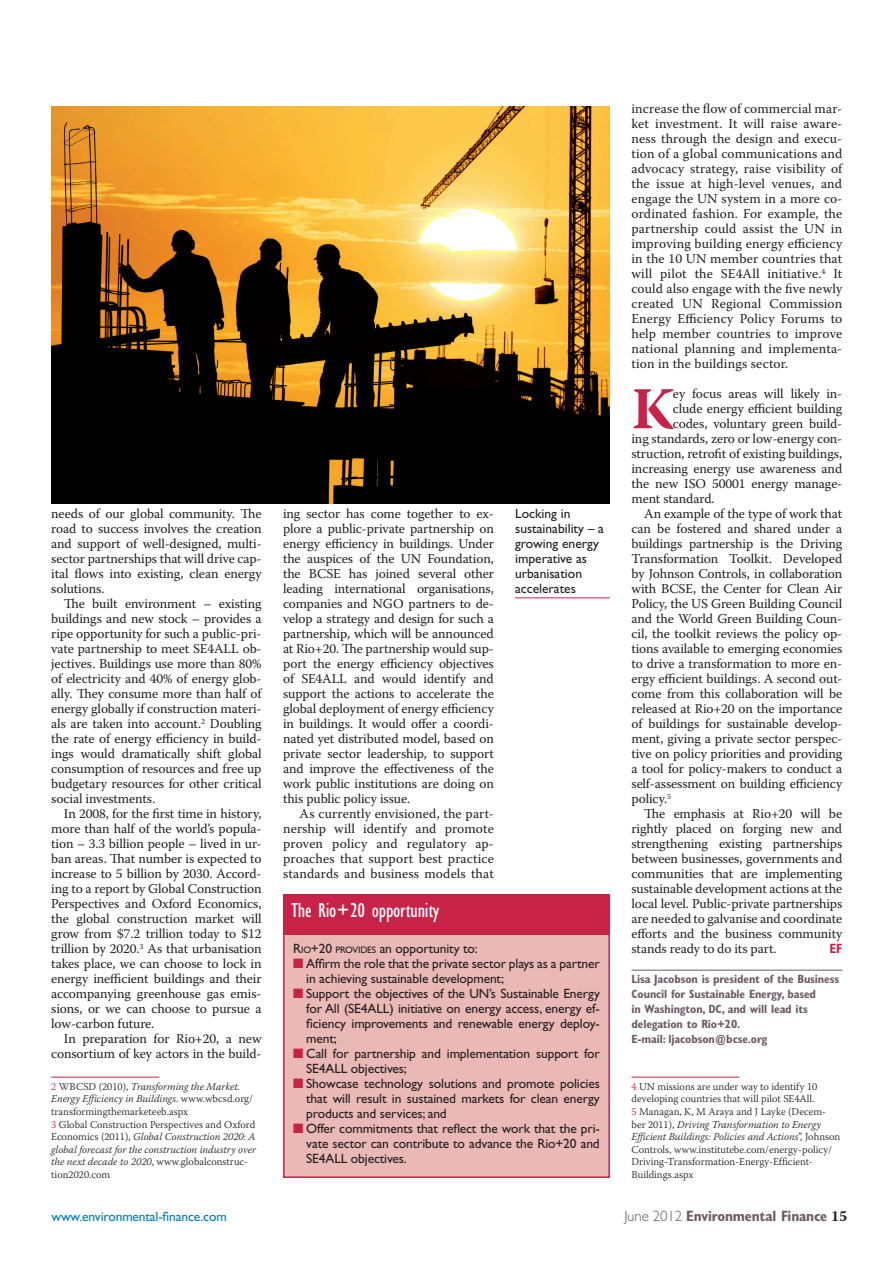
<style>
.page{position:relative;width:893px;height:1263px;background:#fff}
.page>*{position:absolute;margin:0;border:0;box-sizing:border-box;transform-origin:0 0}
._03_feature_body_tex{font:700 58.95px "Warnock Pro";color:#c82249}
._14_box_heading{font:condensed 21px "Gill Sans Std";letter-spacing:-.01em;color:#fff}
.t1{font:700 condensed 15px "Gill Sans Std";letter-spacing:-.01em;color:#6c5a64}
._01_feature_body_tex{font:13.5px/15px "Warnock Pro";letter-spacing:-.01em;color:#231f20;text-align:justify}
._15_box_text{font:13.5px/15px "Gill Sans Std";letter-spacing:-.01em;color:#231f20;text-align:justify}
._03_feature_body_tex-2{font:13.5px "Warnock Pro";letter-spacing:-.01em;color:#231f20}
._05_caption{font:13.5px/15px "Gill Sans Std";color:#231f20}
.t2{font:13.5px "Gill Sans Std";letter-spacing:-.01em;color:#007cb7}
._01_feature_body_tex-2{font:700 condensed 13.5px "Gill Sans Std";color:#c82249}
._13_feature_biodata{font:700 condensed 12px/15px "Gill Sans Std";letter-spacing:-.01em;color:#6c5a64}
._11_feature_footnote{font:300 10.5px/12.6px "Warnock Pro";color:#231f20}
.s1{color:#c82249}
.s2{font-style:italic}
.s3{font-style:inherit}
.s4{font-size:9.45px}
.s5{font-weight:300;font-stretch:normal}
.s6{font-family:"Warnock Pro";font-stretch:normal;color:#231f20}
</style>
<div class="page">
<hr style="left:51px;top:1077px;width:108px;height:1px;background:#c82249">
<hr style="left:631px;top:970px;width:211px;height:1px;background:#6c5a64">
<hr style="left:631px;top:1077px;width:108px;height:1px;background:#c82249">
<div style="left:284px;top:926px;width:325px;height:251px;background:#ebb9b5"></div>
<div style="left:283px;top:925px;width:327px;height:253px;border:2px solid #c82249"></div>
<div style="left:283px;top:894px;width:327px;height:41px;background:#c82249"></div>
<img style="left:51px;top:106px;width:559px;height:398px">
<hr style="left:515px;top:597px;width:95px;height:1px;background:#c82249">
<p class="_01_feature_body_tex" style="left:51px;top:506px;width:212px">needs of our global community. The road to success involves the creation and support of well-designed, multi&shy;sector partnerships that will drive cap&shy;ital flows into existing, clean energy solutions.</p>
<p class="_01_feature_body_tex" style="left:51px;top:596px;width:212px;text-indent:13px">The built environment – existing buildings and new stock – provides a ripe opportunity for such a public-pri&shy;vate partnership to meet SE4ALL ob&shy;jectives. Buildings use more than 80% of electricity and 40% of energy glob&shy;ally. They consume more than half of energy globally if construction materi&shy;als are taken into account.<sup>2</sup> Doubling the rate of energy efficiency in build&shy;ings would dramatically shift global consumption of resources and free up budgetary resources for other critical social investments.</p>
<p class="_01_feature_body_tex" style="left:51px;top:806px;width:212px;text-indent:13px">In 2008, for the first time in history, more than half of the world’s popula&shy;tion – 3.3 billion people – lived in ur&shy;ban areas. That number is expected to increase to 5 billion by 2030. Accord&shy;ing to a report by Global Construction Perspectives and Oxford Economics, the global construction market will grow from $7.2 trillion today to $12 trillion by 2020.<sup>3</sup> As that urbanisation takes place, we can choose to lock in energy inefficient buildings and their accompanying greenhouse gas emis&shy;sions, or we can choose to pursue a low-carbon future.</p>
<p class="_01_feature_body_tex" style="left:51px;top:1031px;width:212px;text-align:right">In preparation for Rio+20, a new consortium of key actors in the build-</p>
<p class="_11_feature_footnote" style="left:51px;top:1080px;width:203px"><span class="s1">2</span> WBCSD (2010), <span class="s2">Transforming the Market.<br>Energy Efficiency in Buildings</span>. www.wbcsd.org/ transformingthemarketeeb.aspx</p>
<p class="_11_feature_footnote" style="left:51px;top:1117px;width:206px"><span class="s1">3</span> Global Construction Perspectives and Oxford Economics (2011), <span class="s2">Global Construction 2020: A global forecast for the construction industry over the next decade to 2020</span>, www.globalconstruc&shy;tion2020.com</p>
<p class="_01_feature_body_tex" style="left:283px;top:506px;width:212px">ing sector has come together to ex&shy;plore a public-private partnership on energy efficiency in buildings. Under the auspices of the UN Foundation, the BCSE has joined several other leading international organisations, companies and NGO partners to de&shy;velop a strategy and design for such a partnership, which will be announced at Rio+20. The partnership would sup&shy;port the energy efficiency objectives of SE4ALL and would identify and support the actions to accelerate the global deployment of energy efficiency in buildings. It would offer a coordi&shy;nated yet distributed model, based on private sector leadership, to support and improve the effectiveness of the work public institutions are doing on this public policy issue.</p>
<p class="_01_feature_body_tex" style="left:283px;top:806px;width:212px;text-indent:16px">As currently envisioned, the part&shy;nership will identify and promote proven policy and regulatory ap&shy;proaches that support best practice standards and business models that</p>
<p class="_14_box_heading" style="left:292px;top:899px;width:149px">The Rio+20 opportunity</p>
<p class="_05_caption" style="left:515px;top:506px;width:90px">Locking in sustainability – a growing energy imperative as urbanisation accelerates</p>
<p class="_15_box_text" style="left:293px;top:941px;width:186px"><span class="s3">R</span><span class="s4">IO</span><span class="s3">+20</span> <span class="s4">PROVIDES</span> an opportunity to:</p>
<p class="_15_box_text" style="left:306px;top:956px;width:295px;text-indent:-13px"><span class="s1">■</span> Affirm the role that the private sector plays as a partner in achieving sustainable development;</p>
<p class="_15_box_text" style="left:306px;top:986px;width:295px;text-indent:-13px"><span class="s1">■</span> Support the objectives of the UN’s Sustainable Energy for All (SE4ALL) initiative on energy access, energy ef&shy;ficiency improvements and renewable energy deploy&shy;ment;</p>
<p class="_15_box_text" style="left:306px;top:1046px;width:295px;text-indent:-13px"><span class="s1">■</span> Call for partnership and implementation support for<br>SE4ALL objectives;</p>
<p class="_15_box_text" style="left:306px;top:1076px;width:295px;text-indent:-13px"><span class="s1">■</span> Showcase technology solutions and promote policies that will result in sustained markets for clean energy products and services; and</p>
<p class="_15_box_text" style="left:306px;top:1121px;width:295px;text-indent:-13px"><span class="s1">■</span> Offer commitments that reflect the work that the pri&shy;vate sector can contribute to advance the Rio+20 and SE4ALL objectives.</p>
<p class="_01_feature_body_tex" style="left:631px;top:101px;width:212px">increase the flow of commercial mar&shy;ket investment. It will raise aware&shy;ness through the design and execu&shy;tion of a global communications and advocacy strategy, raise visibility of the issue at high-level venues, and engage the UN system in a more co&shy;ordinated fashion. For example, the partnership could assist the UN in improving building energy efficiency in the 10 UN member countries that will pilot the SE4All initiative.<sup>4</sup> It could also engage with the five newly created UN Regional Commission Energy Efficiency Policy Forums to help member countries to improve national planning and implementa&shy;tion in the buildings sector.</p>
<p class="_03_feature_body_tex" style="left:631px;top:373px;width:44px">K</p>
<p class="_03_feature_body_tex-2" style="left:673px;top:386px;width:171px">ey focus areas will likely in-</p>
<p class="_03_feature_body_tex-2" style="left:673px;top:401px;width:171px">clude energy efficient building</p>
<p class="_03_feature_body_tex-2" style="left:673px;top:416px;width:171px">codes, voluntary green build-</p>
<p class="_03_feature_body_tex-2" style="left:631px;top:431px;width:212px">ing standards, zero or low-energy con-</p>
<p class="_03_feature_body_tex-2" style="left:631px;top:446px;width:212px">struction, retrofit of existing buildings,</p>
<p class="_03_feature_body_tex-2" style="left:631px;top:461px;width:212px">increasing energy use awareness and</p>
<p class="_03_feature_body_tex-2" style="left:631px;top:476px;width:212px">the new ISO 50001 energy manage-</p>
<p class="_03_feature_body_tex-2" style="left:631px;top:491px;width:85px">ment standard.</p>
<p class="_01_feature_body_tex" style="left:631px;top:506px;width:212px;text-indent:13px">An example of the type of work that can be fostered and shared under a buildings partnership is the Driving Transformation Toolkit. Developed by Johnson Controls, in collaboration with BCSE, the Center for Clean Air Policy, the US Green Building Council and the World Green Building Coun&shy;cil, the toolkit reviews the policy op&shy;tions available to emerging economies to drive a transformation to more en&shy;ergy efficient buildings. A second out&shy;come from this collaboration will be released at Rio+20 on the importance of buildings for sustainable develop&shy;ment, giving a private sector perspec&shy;tive on policy priorities and providing a tool for policy-makers to conduct a self-assessment on building efficiency policy.<sup>5</sup></p>
<p class="_01_feature_body_tex" style="left:631px;top:806px;width:212px;text-indent:13px">The emphasis at Rio+20 will be rightly placed on forging new and strengthening existing partnerships between businesses, governments and communities that are implementing sustainable development actions at the local level. Public-private partnerships are needed to galvanise and coordinate efforts and the business community stands ready to do its part.</p>
<p class="_01_feature_body_tex-2" style="left:830px;top:941px;width:14px">EF</p>
<p class="_13_feature_biodata" style="left:631px;top:972px;width:209px">Lisa Jacobson is president of the Business Council for Sustainable Energy, based<br>in Washington, DC, and will lead its delegation to Rio+20.<br>E-mail: ljacobson@bcse.org</p>
<p class="_11_feature_footnote" style="left:631px;top:1080px;width:187px"><span class="s1">4</span> UN missions are under way to identify 10 developing countries that will pilot SE4All.</p>
<p class="_11_feature_footnote" style="left:631px;top:1105px;width:210px"><span class="s1">5</span> Managan, K, M Araya and J Layke (Decem&shy;ber 2011), <span class="s2">Driving Transformation to Energy Efficient Buildings: Policies and Actions</span>”, Johnson Controls, www.institutebe.com/energy-policy/ Driving-Transformation-Energy-Efficient-Buildings.aspx</p>
<p class="t2" style="left:51px;top:1209px;width:177px">www.environmental-finance.com</p>
<p class="t1" style="left:624px;top:1207px;width:224px"><span class="s5">June 2012</span> Environmental Finance <span class="s6">15</span></p>
</div>
